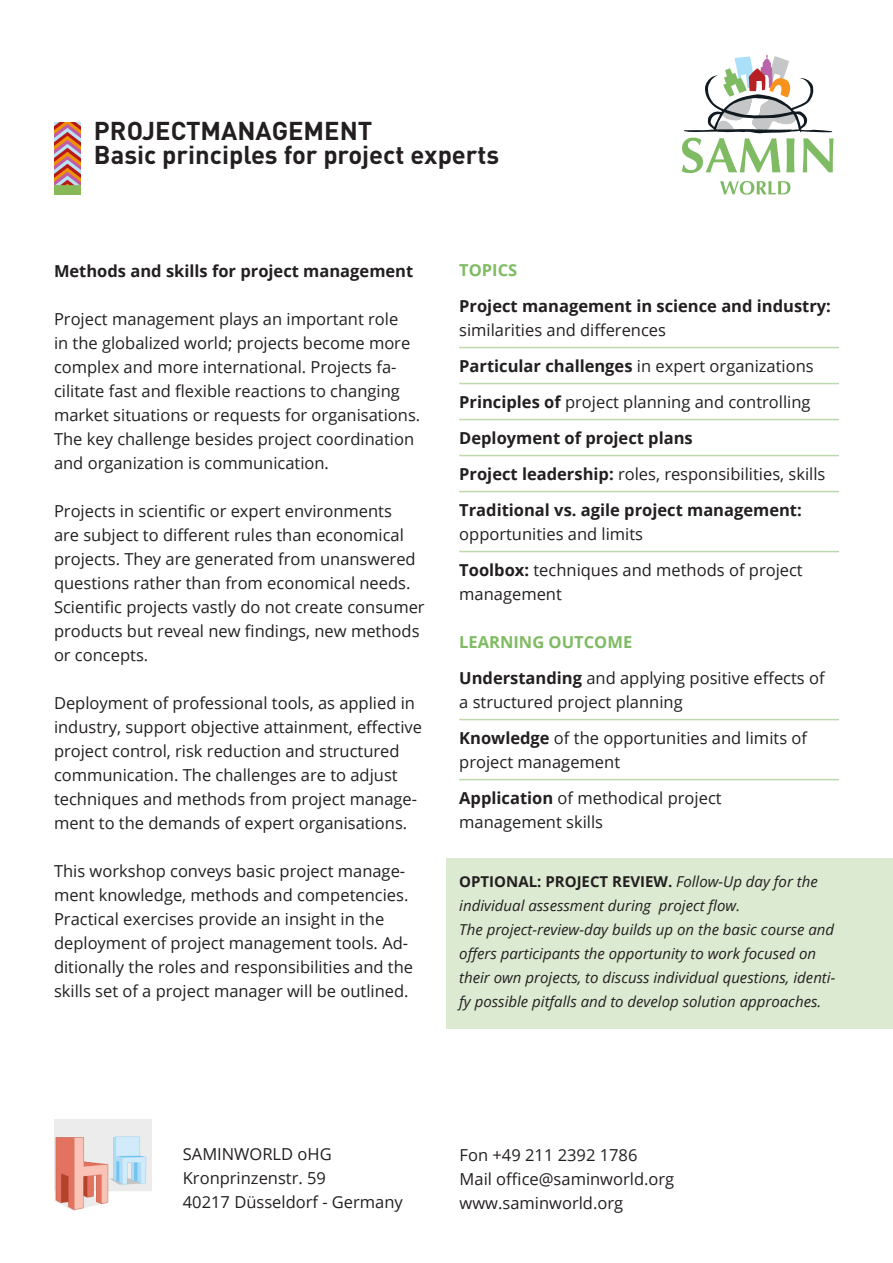
<style>
.page{position:relative;width:893px;height:1263px;background:#fff}
.page>*{position:absolute;margin:0;border:0;box-sizing:border-box;transform-origin:0 0}
.t1{font:700 25.5px "DIN";color:#231f20}
.t2{font:16.5px/24px "Open Sans";color:#231f20}
.t3{font:700 16.5px/24px "Open Sans";color:#231f20}
.t4{font:700 16.5px "Open Sans";color:#7fbb63}
.t5{font:italic 15px/24px "Open Sans";color:#231f20}
.t6{font:700 15px "Open Sans";color:#231f20}
.s1{font-weight:400}
.s2{font-weight:700}
.s3{font-weight:400;font-style:italic}
</style>
<div class="page">
<hr style="left:459px;top:347px;width:380px;height:1px;background:#bdd8ac">
<hr style="left:459px;top:383px;width:380px;height:1px;background:#bdd8ac">
<hr style="left:459px;top:419px;width:380px;height:1px;background:#bdd8ac">
<hr style="left:459px;top:455px;width:380px;height:1px;background:#bdd8ac">
<hr style="left:459px;top:491px;width:380px;height:1px;background:#bdd8ac">
<hr style="left:459px;top:551px;width:380px;height:1px;background:#bdd8ac">
<hr style="left:459px;top:719px;width:380px;height:1px;background:#bdd8ac">
<hr style="left:459px;top:779px;width:380px;height:1px;background:#bdd8ac">
<svg style="left:682px;top:54px;width:151px;height:119px"></svg>
<svg style="left:720px;top:181px;width:70px;height:14px"></svg>
<img style="left:54px;top:122px;width:27px;height:72px">
<img style="left:54px;top:1120px;width:97px;height:90px">
<div style="left:446px;top:858px;width:447px;height:171px;background:#dcead2"></div>
<p class="t1" style="left:94px;top:114px;width:280px">PROJECTMANAGEMENT</p>
<p class="t1" style="left:94px;top:138px;width:407px">Basic principles for project experts</p>
<p class="t3" style="left:54px;top:258px;width:361px">Methods and skills for project management</p>
<p class="t2" style="left:54px;top:306px;width:368px">Project management plays an important role<br>in the globalized world; projects become more complex and more international. Projects fa&shy;cilitate fast and flexible reactions to changing market situations or requests for organisations.<br>The key challenge besides project coordination and organization is communication.</p>
<p class="t2" style="left:54px;top:498px;width:372px">Projects in scientific or expert environments<br>are subject to different rules than economical projects. They are generated from unanswered questions rather than from economical needs.<br>Scientific projects vastly do not create consumer products but reveal new findings, new methods or concepts.</p>
<p class="t2" style="left:54px;top:690px;width:370px">Deployment of professional tools, as applied in industry, support objective attainment, effective project control, risk reduction and structured communication. The challenges are to adjust techniques and methods from project manage&shy;ment to the demands of expert organisations.</p>
<p class="t2" style="left:54px;top:858px;width:361px">This workshop conveys basic project manage&shy;ment knowledge, methods and competencies.<br>Practical exercises provide an insight in the deployment of project management tools. Ad&shy;ditionally the roles and responsibilities and the skills set of a project manager will be outlined.</p>
<p class="t4" style="left:459px;top:259px;width:60px">TOPICS</p>
<p class="t3" style="left:459px;top:294px;width:373px">Project management in science and industry: <span class="s1">similarities and differences</span></p>
<p class="t2" style="left:459px;top:348px;width:356px;line-height:36px"><span class="s2">Particular challenges</span> in expert organizations<br><span class="s2">Principles of</span> project planning and controlling</p>
<p class="t3" style="left:459px;top:426px;width:235px">Deployment of project plans</p>
<p class="t2" style="left:459px;top:462px;width:368px"><span class="s2">Project leadership:</span> roles, responsibilities, skills</p>
<p class="t3" style="left:459px;top:498px;width:344px">Traditional vs. agile project management: <span class="s1">opportunities and limits</span></p>
<p class="t2" style="left:459px;top:558px;width:345px"><span class="s2">Toolbox:</span> techniques and methods of project management</p>
<p class="t4" style="left:459px;top:631px;width:174px">LEARNING OUTCOME</p>
<p class="t2" style="left:459px;top:666px;width:367px"><span class="s2">Understanding</span> and applying positive effects of a structured project planning</p>
<p class="t2" style="left:459px;top:726px;width:349px"><span class="s2">Knowledge</span> of the opportunities and limits of project management</p>
<p class="t2" style="left:459px;top:786px;width:264px"><span class="s2">Application</span> of methodical project management skills</p>
<p class="t6" style="left:459px;top:871px;width:360px">OPTIONAL: PROJECT REVIEW. <span class="s3">Follow-Up day for the</span></p>
<p class="t5" style="left:459px;top:893px;width:282px">individual assessment during project flow.</p>
<p class="t5" style="left:459px;top:917px;width:378px">The project-review-day builds up on the basic course and offers participants the opportunity to work focused on their own projects, to discuss individual questions, identi&shy;fy possible pitfalls and to develop solution approaches.</p>
<p class="t2" style="left:183px;top:1142px;width:150px">SAMINWORLD oHG</p>
<p class="t2" style="left:183px;top:1166px;width:145px">Kronprinzenstr. 59</p>
<p class="t2" style="left:183px;top:1190px;width:222px">40217 Düsseldorf - Germany</p>
<p class="t2" style="left:460px;top:1142px;width:179px">Fon +49 211 2392 1786</p>
<p class="t2" style="left:460px;top:1166px;width:216px">Mail office@saminworld.org</p>
<p class="t2" style="left:460px;top:1190px;width:165px">www.saminworld.org</p>
</div>
